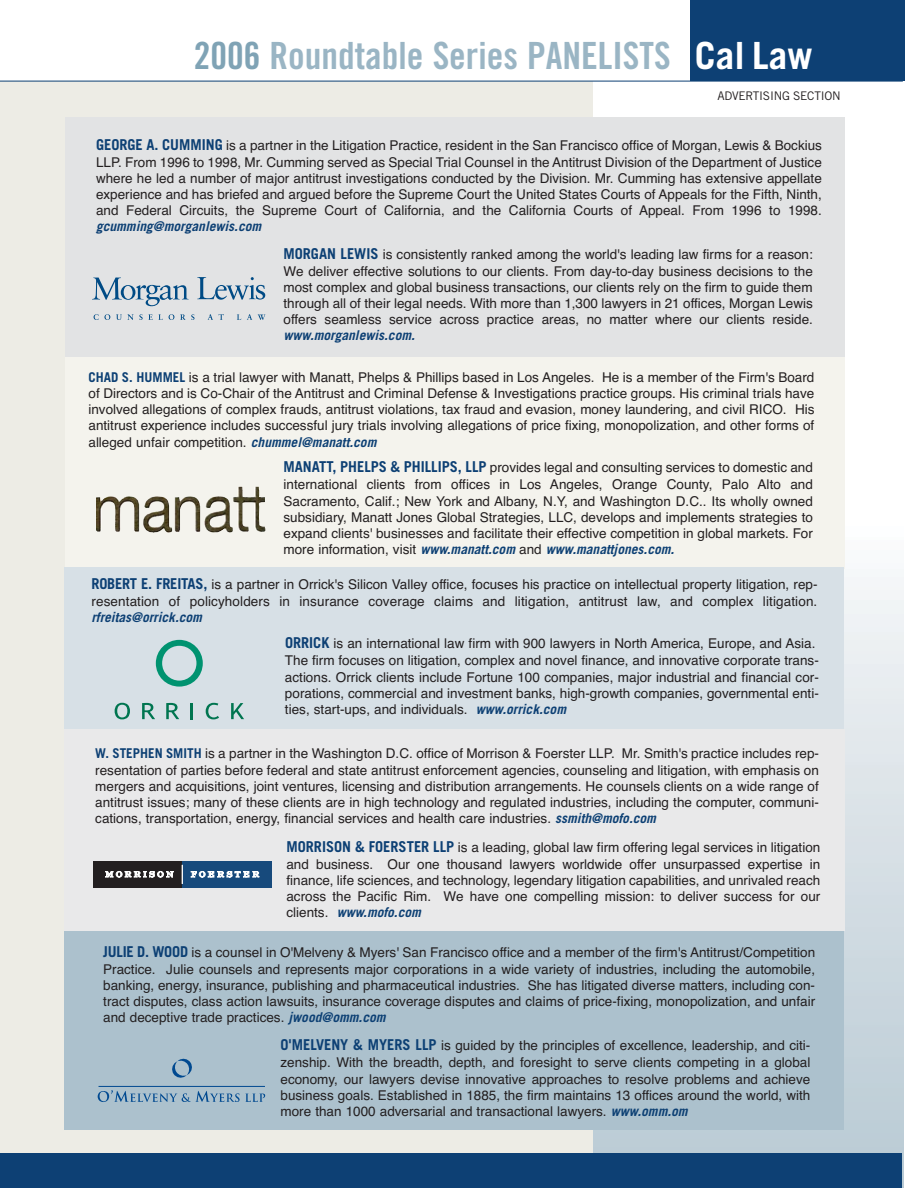
<style>
.page{position:relative;width:918px;height:1188px;background:#fff}
.page>*{position:absolute;margin:0;border:0;box-sizing:border-box;transform-origin:0 0}
.t1{font:37.5px "Trade Gothic Bold Cond Twenty";color:#9ab5c4}
.t2{font:13.5px/16.4px "Helvetica";color:#231f20;text-align:justify}
.t3{font:italic 700 13.5px "Trade Gothic";color:#0d4074}
.t4{font:11.85px "Trade Gothic";letter-spacing:-.02em;color:#231f20}
.s1{font-family:"Trade Gothic";font-weight:700;color:#fff}
.s2{color:#7fa3b5}
.s3{font-family:"Trade Gothic";font-weight:700;font-size:15px;color:#0d4074}
.s4{font-family:"Trade Gothic";font-weight:700;color:#0d4074}
.s5{font-family:"Trade Gothic";font-weight:700;font-style:italic;color:#0d4074}
.s6{font-family:"Helvetica";font-weight:400;font-style:normal;color:#231f20}
</style>
<div class="page">
<div style="left:586px;top:525px;width:317px;height:663px;background:linear-gradient(to bottom,#fafafb,#b4c6d1)"></div>
<div style="left:690px;top:0;width:214px;height:81px;background:#0d4074"></div>
<div style="left:0;top:81px;width:592px;height:1107px;background:#edece5"></div>
<hr style="left:0;top:81px;width:903px;height:1px;background:#0d4074">
<div style="left:65px;top:344px;width:779px;height:225px;background:#f4f3ed"></div>
<img style="left:121px;top:487px;width:144px;height:45px">
<div style="left:64px;top:928px;width:780px;height:201px;background:#acc1cd"></div>
<svg style="left:98px;top:1090px;width:167px;height:12px"></svg>
<svg style="left:172px;top:1059px;width:20px;height:19px"></svg>
<hr style="left:99px;top:1086px;width:166px;height:1px;background:#004990">
<div style="left:0;top:1154px;width:902px;height:34px;background:#0d4074"></div>
<div style="left:65px;top:117px;width:779px;height:239px;background:#e2e3e4"></div>
<svg style="left:197px;top:277px;width:68px;height:23px"></svg>
<svg style="left:94px;top:314px;width:16px;height:6px"></svg>
<svg style="left:116px;top:314px;width:47px;height:6px"></svg>
<svg style="left:169px;top:314px;width:5px;height:6px"></svg>
<svg style="left:180px;top:314px;width:15px;height:6px"></svg>
<svg style="left:208px;top:314px;width:16px;height:6px"></svg>
<svg style="left:237px;top:314px;width:4px;height:6px"></svg>
<svg style="left:247px;top:314px;width:5px;height:6px"></svg>
<svg style="left:258px;top:314px;width:7px;height:6px"></svg>
<svg style="left:92px;top:277px;width:97px;height:29px"></svg>
<div style="left:64px;top:567px;width:780px;height:167px;background:#d7e0e6"></div>
<svg style="left:115px;top:703px;width:15px;height:16px"></svg>
<svg style="left:142px;top:703px;width:13px;height:16px"></svg>
<svg style="left:166px;top:703px;width:13px;height:16px"></svg>
<svg style="left:191px;top:703px;width:2px;height:16px"></svg>
<svg style="left:206px;top:703px;width:13px;height:16px"></svg>
<svg style="left:231px;top:703px;width:13px;height:16px"></svg>
<svg style="left:156px;top:640px;width:47px;height:47px"></svg>
<div style="left:64px;top:730px;width:781px;height:201px;background:#e9e9ea"></div>
<div style="left:93px;top:861px;width:89px;height:27px;background:#231f20"></div>
<div style="left:182px;top:861px;width:89px;height:27px;background:#174a7c"></div>
<svg style="left:105px;top:871px;width:69px;height:6px"></svg>
<svg style="left:191px;top:871px;width:68px;height:6px"></svg>
<svg style="left:182px;top:865px;width:1px;height:19px"></svg>
<h1 class="t1" style="left:112px;top:42px;width:702px"><span class="s1">Caw</span> <span class="s2">2006</span> Roundtable Series PANELISTS <span class="s1">Cal Law</span></h1>
<p class="t4" style="left:717px;top:92px;width:125px">ADVERTISING SECTION</p>
<p class="t2" style="left:96px;top:138px;width:728px"><span class="s3">GEORGE A. CUMMING</span> is a partner in the Litigation Practice, resident in the San Francisco office of Morgan, Lewis &amp; Bockius LLP. From 1996 to 1998, Mr. Cumming served as Special Trial Counsel in the Antitrust Division of the Department of Justice where he led a number of major antitrust investigations conducted by the Division. Mr. Cumming has extensive appellate experience and has briefed and argued before the Supreme Court the United States Courts of Appeals for the Fifth, Ninth, and Federal Circuits, the Supreme Court of California, and the California Courts of Appeal. From 1996 to 1998.</p>
<p class="t3" style="left:96px;top:222px;width:167px">gcumming@morganlewis.com</p>
<p class="t2" style="left:284px;top:247px;width:531px"><span class="s3">MORGAN LEWIS</span> is consistently ranked among the world's leading law firms for a reason:<br>We deliver effective solutions to our clients. From day-to-day business decisions to the most complex and global business transactions, our clients rely on the firm to guide them through all of their legal needs. With more than 1,300 lawyers in 21 offices, Morgan Lewis offers seamless service across practice areas, no matter where our clients reside.</p>
<p class="t3" style="left:284px;top:331px;width:133px">www.morganlewis.com.</p>
<p class="t2" style="left:88px;top:370px;width:728px"><span class="s4">CHAD S. HUMMEL</span> is a trial lawyer with Manatt, Phelps &amp; Phillips based in Los Angeles. He is a member of the Firm's Board of Directors and is Co-Chair of the Antitrust and Criminal Defense &amp; Investigations practice groups. His criminal trials have involved allegations of complex frauds, antitrust violations, tax fraud and evasion, money laundering, and civil RICO. His antitrust experience includes successful jury trials involving allegations of price fixing, monopolization, and other forms of alleged unfair competition. <span class="s5">chummel@manatt.com</span></p>
<p class="t2" style="left:283px;top:461px;width:531px"><span class="s3">MANATT, PHELPS &amp; PHILLIPS, LLP</span> provides legal and consulting services to domestic and international clients from offices in Los Angeles, Orange County, Palo Alto and Sacramento, Calif.; New York and Albany, N.Y, and Washington D.C.. Its wholly owned subsidiary, Manatt Jones Global Strategies, LLC, develops and implements strategies to expand clients' businesses and facilitate their effective competition in global markets. For</p>
<p class="t3" style="left:283px;top:544px;width:392px"><span class="s6">more information, visit</span> www.manatt.com <span class="s6">and</span> www.manattjones.com.</p>
<p class="t2" style="left:92px;top:577px;width:728px;line-height:17.1px"><span class="s3">ROBERT E. FREITAS,</span> is a partner in Orrick's Silicon Valley office, focuses his practice on intellectual property litigation, rep&shy;resentation of policyholders in insurance coverage claims and litigation, antitrust law, and complex litigation.</p>
<p class="t3" style="left:92px;top:613px;width:112px">rfreitas@orrick.com</p>
<p class="t2" style="left:285px;top:637px;width:535px;text-align:left"><span class="s3">ORRICK</span> is an international law firm with 900 lawyers in North America, Europe, and Asia.<br>The firm focuses on litigation, complex and novel finance, and innovative corporate trans&shy;actions. Orrick clients include Fortune 100 companies, major industrial and financial cor&shy;porations, commercial and investment banks, high-growth companies, governmental enti&shy;ties, start-ups, and individuals. <span class="s5">www.orrick.com</span></p>
<p class="t2" style="left:95px;top:747px;width:725px"><span class="s4">W. STEPHEN SMITH</span> is a partner in the Washington D.C. office of Morrison &amp; Foerster LLP. Mr. Smith's practice includes rep&shy;resentation of parties before federal and state antitrust enforcement agencies, counseling and litigation, with emphasis on mergers and acquisitions, joint ventures, licensing and distribution arrangements. He counsels clients on a wide range of antitrust issues; many of these clients are in high technology and regulated industries, including the computer, communi&shy;cations, transportation, energy, financial services and health care industries. <span class="s5">ssmith@mofo.com</span></p>
<p class="t2" style="left:286px;top:840px;width:535px"><span class="s3">MORRISON &amp; FOERSTER LLP</span> is a leading, global law firm offering legal services in litigation and business. Our one thousand lawyers worldwide offer unsurpassed expertise in finance, life sciences, and technology, legendary litigation capabilities, and unrivaled reach across the Pacific Rim. We have one compelling mission: to deliver success for our</p>
<p class="t3" style="left:286px;top:908px;width:136px"><span class="s6">clients.</span> www.mofo.com</p>
<p class="t2" style="left:103px;top:945px;width:714px"><span class="s3">JULIE D. WOOD</span> is a counsel in O'Melveny &amp; Myers' San Francisco office and a member of the firm's Antitrust/Competition Practice. Julie counsels and represents major corporations in a wide variety of industries, including the automobile, banking, energy, insurance, publishing and pharmaceutical industries. She has litigated diverse matters, including con&shy;tract disputes, class action lawsuits, insurance coverage disputes and claims of price-fixing, monopolization, and unfair and deceptive trade practices. <span class="s5">jwood@omm.com</span></p>
<p class="t2" style="left:280px;top:1039px;width:531px"><span class="s3">O'MELVENY &amp; MYERS LLP</span> is guided by the principles of excellence, leadership, and citi&shy;zenship. With the breadth, depth, and foresight to serve clients competing in a global economy, our lawyers devise innovative approaches to resolve problems and achieve business goals. Established in 1885, the firm maintains 13 offices around the world, with more than 1000 adversarial and transactional lawyers. <span class="s5">www.omm.om</span></p>
</div>
